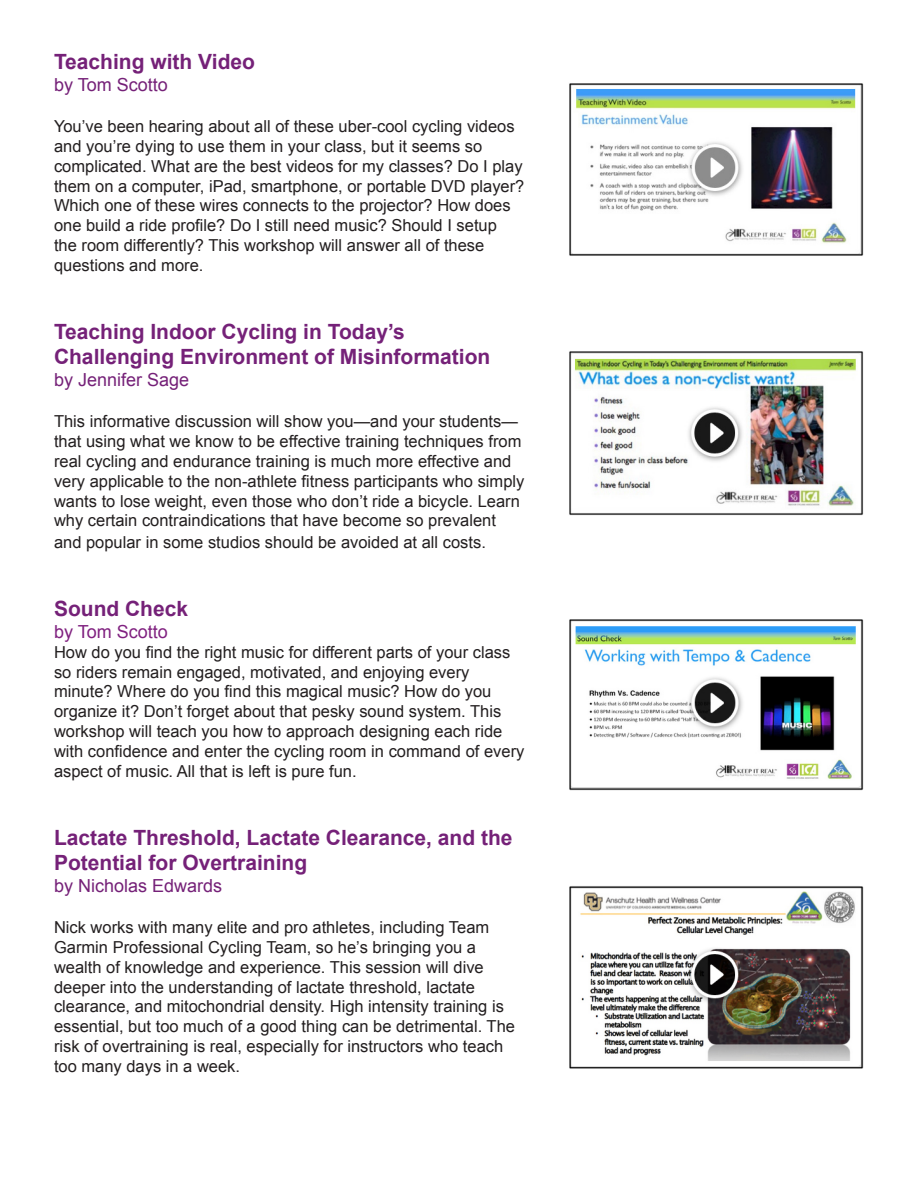
<style>
.page{position:relative;width:918px;height:1188px;background:#fff}
.page>*{position:absolute;margin:0;border:0;box-sizing:border-box;transform-origin:0 0}
.t1{font:700 21px/25.2px "Arial";color:#752178}
.t2{font:18px "Arial";color:#752178}
.t3{font:18px "Arial";color:#802180}
.t4{font:16.5px/19.8px "Arial";color:#231f20}
</style>
<div class="page">
<img style="left:569px;top:83px;width:295px;height:173px">
<img style="left:569px;top:351px;width:295px;height:164px">
<img style="left:569px;top:619px;width:295px;height:172px">
<img style="left:569px;top:886px;width:295px;height:183px">
<p class="t1" style="left:54px;top:50px;width:203px">Teaching with Video</p>
<p class="t2" style="left:54px;top:73px;width:115px">by Tom Scotto</p>
<p class="t4" style="left:54px;top:117px;width:472px">You’ve been hearing about all of these uber-cool cycling videos and you’re dying to use them in your class, but it seems so complicated. What are the best videos for my classes? Do I play them on a computer, iPad, smartphone, or portable DVD player?<br>Which one of these wires connects to the projector? How does one build a ride profile? Do I still need music? Should I setup<br>the room differently? This workshop will answer all of these questions and more.</p>
<p class="t1" style="left:54px;top:320px;width:438px">Teaching Indoor Cycling in Today’s<br>Challenging Environment of Misinformation</p>
<p class="t2" style="left:54px;top:368px;width:137px">by Jennifer Sage</p>
<p class="t4" style="left:54px;top:412px;width:472px">This informative discussion will show you—and your students— that using what we know to be effective training techniques from real cycling and endurance training is much more effective and very applicable to the non-athlete fitness participants who simply wants to lose weight, even those who don’t ride a bicycle. Learn why certain contraindications that have become so prevalent</p>
<p class="t4" style="left:54px;top:533px;width:433px">and popular in some studios should be avoided at all costs.</p>
<p class="t1" style="left:54px;top:597px;width:136px">Sound Check</p>
<p class="t3" style="left:54px;top:620px;width:115px">by Tom Scotto</p>
<p class="t4" style="left:54px;top:642px;width:472px">How do you find the right music for different parts of your class so riders remain engaged, motivated, and enjoying every minute? Where do you find this magical music? How do you organize it? Don’t forget about that pesky sound system. This workshop will teach you how to approach designing each ride with confidence and enter the cycling room in command of every aspect of music. All that is left is pure fun.</p>
<p class="t1" style="left:54px;top:826px;width:460px">Lactate Threshold, Lactate Clearance, and the<br>Potential for Overtraining</p>
<p class="t2" style="left:54px;top:874px;width:170px">by Nicholas Edwards</p>
<p class="t4" style="left:54px;top:918px;width:463px">Nick works with many elite and pro athletes, including Team Garmin Professional Cycling Team, so he’s bringing you a wealth of knowledge and experience. This session will dive deeper into the understanding of lactate threshold, lactate clearance, and mitochondrial density. High intensity training is essential, but too much of a good thing can be detrimental. The risk of overtraining is real, especially for instructors who teach too many days in a week.</p>
</div>
